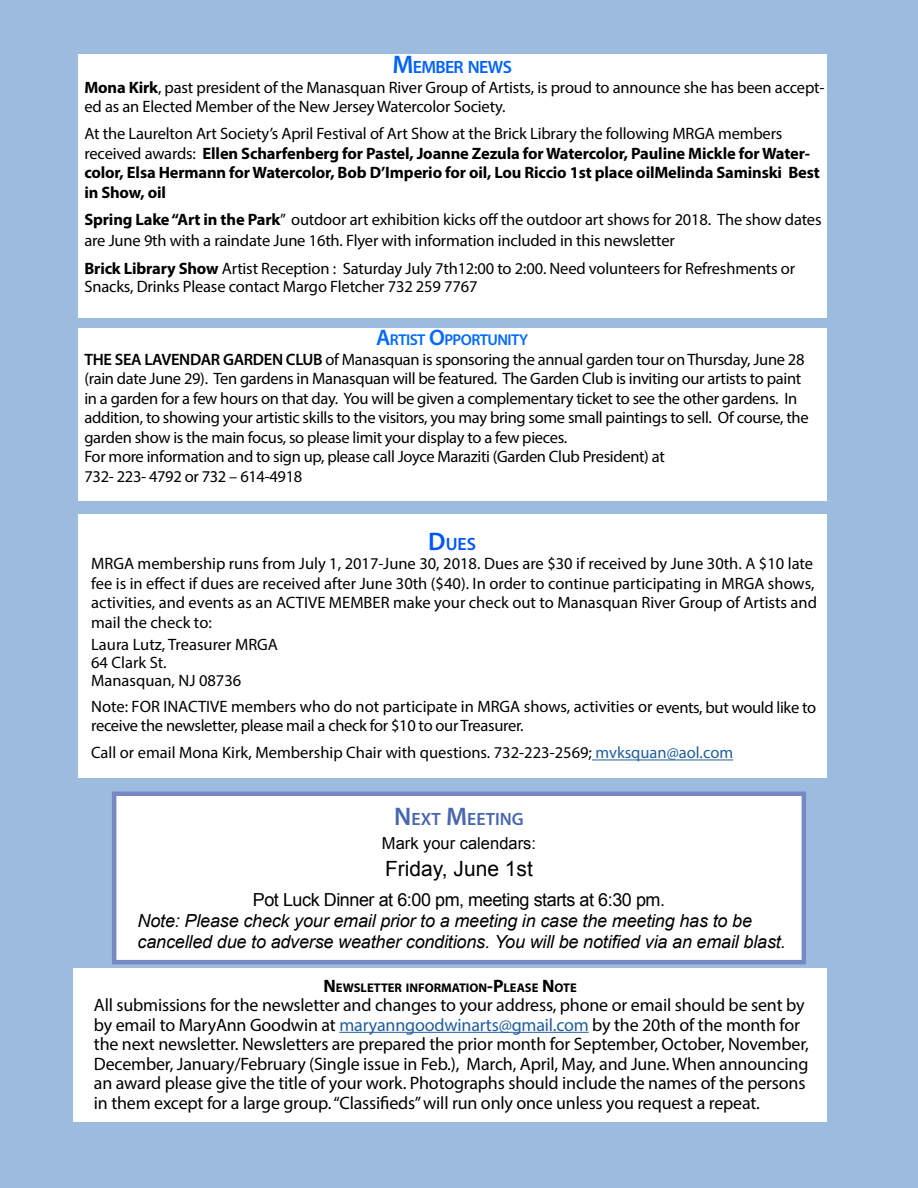
<style>
.page{position:relative;width:918px;height:1188px;background:#9dbbdf}
.page>*{position:absolute;margin:0;border:0;box-sizing:border-box;transform-origin:0 0}
.t1{font:21px "Arial";color:#000}
.t2{font:18px/19.5px "Myriad Pro";letter-spacing:-.01em;color:#000}
.t3{font:italic 18px/21px "Arial";letter-spacing:-.01em;color:#000}
.t4{font:18px "Arial";letter-spacing:-.025em;color:#000}
.t5{font:600 17.85px "Myriad Pro";color:#4867b0}
.t6{font:600 17.85px "Myriad Pro";letter-spacing:-.035em;color:#0062fc}
.t7{font:600 17.85px "Myriad Pro";color:#0054ff}
.t8{font:16.5px/19.5px "Myriad Pro";letter-spacing:-.01em;color:#000}
.t9{font:700 16.5px/19.5px "Myriad Pro";letter-spacing:-.01em;color:#000}
.t10{font:16.5px "Arial";color:#000}
.t11{font:600 15.75px "Myriad Pro";letter-spacing:-.035em;color:#0069ff}
.t12{font:700 12.6px "Myriad Pro";color:#000}
.s1{font-size:25.5px}
.s2{font-weight:700}
.s3{font-weight:400}
.s4{font-size:22.5px}
.s5{font-weight:600}
.s6{color:#215e9e}
.s7{font-size:18px}
</style>
<div class="page">
<div style="left:78px;top:54px;width:749px;height:263px;background:#fff"></div>
<div style="left:78px;top:328px;width:749px;height:173px;background:#fff"></div>
<div style="left:78px;top:515px;width:749px;height:263px;background:#fff"></div>
<hr style="left:592px;top:760px;width:141px;height:1px;background:#215e9e">
<div style="left:114px;top:794px;width:690px;height:168px;background:#fff"></div>
<div style="left:112px;top:792px;width:694px;height:172px;border:4px solid #7888c3"></div>
<div style="left:74px;top:968px;width:753px;height:154px;background:#fff"></div>
<hr style="left:339px;top:1032px;width:250px;height:1px;background:#215e9e">
<p class="t6" style="left:392px;top:56px;width:121px"><span class="s1">M</span>EMBER NEWS</p>
<p class="t8" style="left:84px;top:77px;width:742px"><span class="s2">Mona Kirk</span>, past president of the Manasquan River Group of Artists, is proud to announce she has been accept&shy;ed as an Elected Member of the New Jersey Watercolor Society.</p>
<p class="t9" style="left:84px;top:123px;width:737px"><span class="s3">At the Laurelton Art Society’s April Festival of Art Show at the Brick Library the following MRGA members received awards:</span> Ellen Scharfenberg for Pastel, Joanne Zezula for Watercolor, Pauline Mickle for Water&shy;color, Elsa Hermann for Watercolor, Bob D’Imperio for oil, Lou Riccio 1st place oilMelinda Saminski Best in Show, oil</p>
<p class="t8" style="left:84px;top:210px;width:739px;line-height:20.4px"><span class="s2">Spring Lake “Art in the Park</span>” outdoor art exhibition kicks off the outdoor art shows for 2018. The show dates are June 9th with a raindate June 16th. Flyer with information included in this newsletter</p>
<p class="t8" style="left:84px;top:260px;width:712px;line-height:18px"><span class="s2">Brick Library Show</span> Artist Reception : Saturday July 7th12:00 to 2:00. Need volunteers for Refreshments or<br>Snacks, Drinks Please contact Margo Fletcher 732 259 7767</p>
<p class="t11" style="left:376px;top:330px;width:154px"><span class="s4">A</span>RTIST <span class="s4">O</span>PPORTUNITY</p>
<p class="t8" style="left:84px;top:349px;width:726px"><span class="s5">THE SEA LAVENDAR GARDEN CLUB</span> of Manasquan is sponsoring the annual garden tour on Thursday, June 28 (rain date June 29). Ten gardens in Manasquan will be featured. The Garden Club is inviting our artists to paint in a garden for a few hours on that day. You will be given a complementary ticket to see the other gardens. In addition, to showing your artistic skills to the visitors, you may bring some small paintings to sell. Of course, the garden show is the main focus, so please limit your display to a few pieces.<br>For more information and to sign up, please call Joyce Maraziti (Garden Club President) at<br>732- 223- 4792 or 732 – 614-4918</p>
<p class="t7" style="left:428px;top:532px;width:49px"><span class="s1">D</span>UES</p>
<p class="t8" style="left:91px;top:553px;width:727px">MRGA membership runs from July 1, 2017-June 30, 2018. Dues are $30 if received by June 30th. A $10 late fee is in effect if dues are received after June 30th ($40). In order to continue participating in MRGA shows, activities, and events as an ACTIVE MEMBER make your check out to Manasquan River Group of Artists and mail the check to:</p>
<p class="t8" style="left:91px;top:635px;width:188px;line-height:18px">Laura Lutz, Treasurer MRGA<br>64 Clark St.<br>Manasquan, NJ 08736</p>
<p class="t8" style="left:91px;top:696px;width:727px">Note: FOR INACTIVE members who do not participate in MRGA shows, activities or events, but would like to receive the newsletter, please mail a check for $10 to our Treasurer.</p>
<p class="t8" style="left:91px;top:743px;width:644px">Call or email Mona Kirk, Membership Chair with questions. 732-223-2569; <span class="s6">mvksquan@aol.com</span></p>
<p class="t5" style="left:394px;top:807px;width:131px"><span class="s1">N</span> EXT <span class="s1">M</span>EETING</p>
<p class="t10" style="left:382px;top:832px;width:156px">Mark your calendars:</p>
<p class="t1" style="left:385px;top:855px;width:149px">Friday, June 1st</p>
<p class="t4" style="left:253px;top:888px;width:414px">Pot Luck Dinner at 6:00 pm, meeting starts at 6:30 pm.</p>
<p class="t3" style="left:138px;top:910px;width:650px">Note: Please check your email prior to a meeting in case the meeting has to be cancelled due to adverse weather conditions. You will be notified via an email blast.</p>
<p class="t12" style="left:323px;top:979px;width:255px"><span class="s7">N</span>EWSLETTER INFORMATION<span class="s7">-P</span>LEASE <span class="s7">N</span>OTE</p>
<p class="t2" style="left:94px;top:995px;width:716px">All submissions for the newsletter and changes to your address, phone or email should be sent by by email to MaryAnn Goodwin at <span class="s6">maryanngoodwinarts@gmail.com</span> by the 20th of the month for the next newsletter. Newsletters are prepared the prior month for September, October, November, December, January/February (Single issue in Feb.), March, April, May, and June. When announcing an award please give the title of your work. Photographs should include the names of the persons in them except for a large group. “Classifieds” will run only once unless you request a repeat.</p>
</div>
